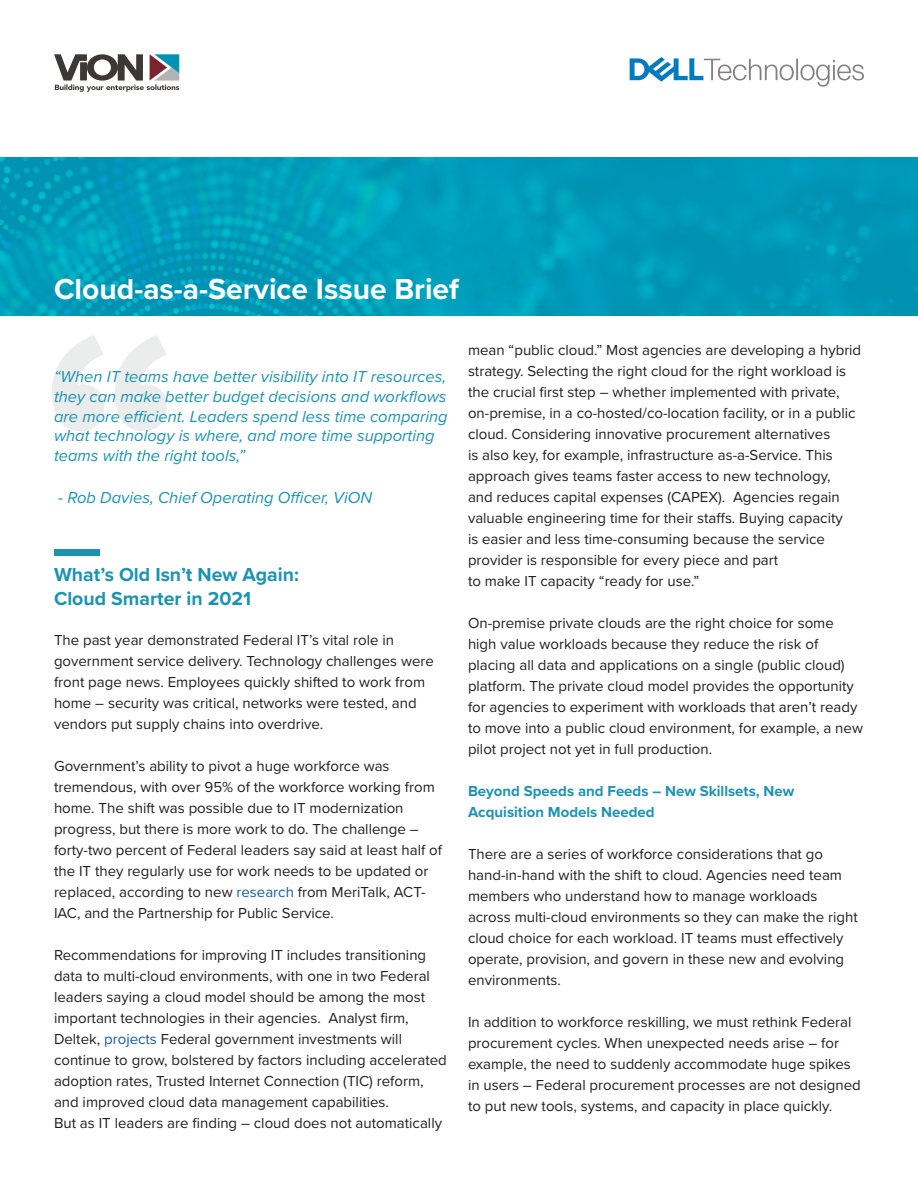
<style>
.page{position:relative;width:918px;height:1188px;background:#fff}
.page>*{position:absolute;margin:0;border:0;box-sizing:border-box;transform-origin:0 0}
.t1{font:900 225px "Source Code Pro";color:#b2b4b3}
.t2{font:700 30px "Proxima Nova";color:#fff}
.t3{font:700 19.5px/24px "Proxima Nova";color:#1d93b2}
.t4{font:italic 16.5px/19.8px "Proxima Nova";color:#1d93b2}
.t5{font:15px/21px "Proxima Nova";color:#231f20}
.t6{font:700 15px/21px "Proxima Nova";color:#1d93b2}
.s1{color:#175d9e}
</style>
<div class="page">
<img style="left:0;top:158px;width:918px;height:157px">
<div style="left:54px;top:550px;width:46px;height:6px;background:#1d93b2"></div>
<svg style="left:630px;top:57px;width:234px;height:30px"></svg>
<svg style="left:54px;top:54px;width:125px;height:38px"></svg>
<p class="t2" style="left:54px;top:266px;width:407px">Cloud-as-a-Service Issue Brief</p>
<h1 class="t1" style="left:44px;top:253px;width:137px">“</h1>
<p class="t4" style="left:54px;top:366px;width:395px">“When IT teams have better visibility into IT resources, they can make better budget decisions and workflows are more efficient. Leaders spend less time comparing what technology is where, and more time supporting teams with the right tools,”</p>
<p class="t4" style="left:58px;top:486px;width:315px">- Rob Davies, Chief Operating Officer, ViON</p>
<p class="t3" style="left:54px;top:562px;width:247px">What’s Old Isn’t New Again:<br>Cloud Smarter in 2021</p>
<p class="t5" style="left:54px;top:629px;width:381px">The past year demonstrated Federal IT’s vital role in government service delivery. Technology challenges were front page news. Employees quickly shifted to work from home – security was critical, networks were tested, and vendors put supply chains into overdrive.</p>
<p class="t5" style="left:54px;top:755px;width:389px">Government’s ability to pivot a huge workforce was tremendous, with over 95% of the workforce working from home. The shift was possible due to IT modernization progress, but there is more work to do. The challenge – forty-two percent of Federal leaders say said at least half of the IT they regularly use for work needs to be updated or replaced, according to new <span class="s1">research</span> from MeriTalk, ACT-IAC, and the Partnership for Public Service.</p>
<p class="t5" style="left:54px;top:944px;width:394px">Recommendations for improving IT includes transitioning data to multi-cloud environments, with one in two Federal leaders saying a cloud model should be among the most important technologies in their agencies. Analyst firm, Deltek, <span class="s1">projects</span> Federal government investments will continue to grow, bolstered by factors including accelerated adoption rates, Trusted Internet Connection (TIC) reform, and improved cloud data management capabilities.</p>
<p class="t5" style="left:54px;top:1112px;width:390px">But as IT leaders are finding – cloud does not automatically</p>
<p class="t5" style="left:468px;top:339px;width:395px">mean “public cloud.” Most agencies are developing a hybrid strategy. Selecting the right cloud for the right workload is the crucial first step – whether implemented with private, on-premise, in a co-hosted/co-location facility, or in a public cloud. Considering innovative procurement alternatives<br>is also key, for example, infrastructure as-a-Service. This approach gives teams faster access to new technology,<br>and reduces capital expenses (CAPEX). Agencies regain valuable engineering time for their staffs. Buying capacity<br>is easier and less time-consuming because the service provider is responsible for every piece and part<br>to make IT capacity “ready for use.”</p>
<p class="t5" style="left:468px;top:612px;width:397px">On-premise private clouds are the right choice for some high value workloads because they reduce the risk of placing all data and applications on a single (public cloud) platform. The private cloud model provides the opportunity for agencies to experiment with workloads that aren’t ready to move into a public cloud environment, for example, a new pilot project not yet in full production.</p>
<p class="t6" style="left:468px;top:780px;width:328px">Beyond Speeds and Feeds – New Skillsets, New<br>Acquisition Models Needed</p>
<p class="t5" style="left:468px;top:843px;width:391px">There are a series of workforce considerations that go hand-in-hand with the shift to cloud. Agencies need team members who understand how to manage workloads across multi-cloud environments so they can make the right cloud choice for each workload. IT teams must effectively operate, provision, and govern in these new and evolving environments.</p>
<p class="t5" style="left:468px;top:1011px;width:394px">In addition to workforce reskilling, we must rethink Federal procurement cycles. When unexpected needs arise – for example, the need to suddenly accommodate huge spikes in users – Federal procurement processes are not designed to put new tools, systems, and capacity in place quickly.</p>
</div>
